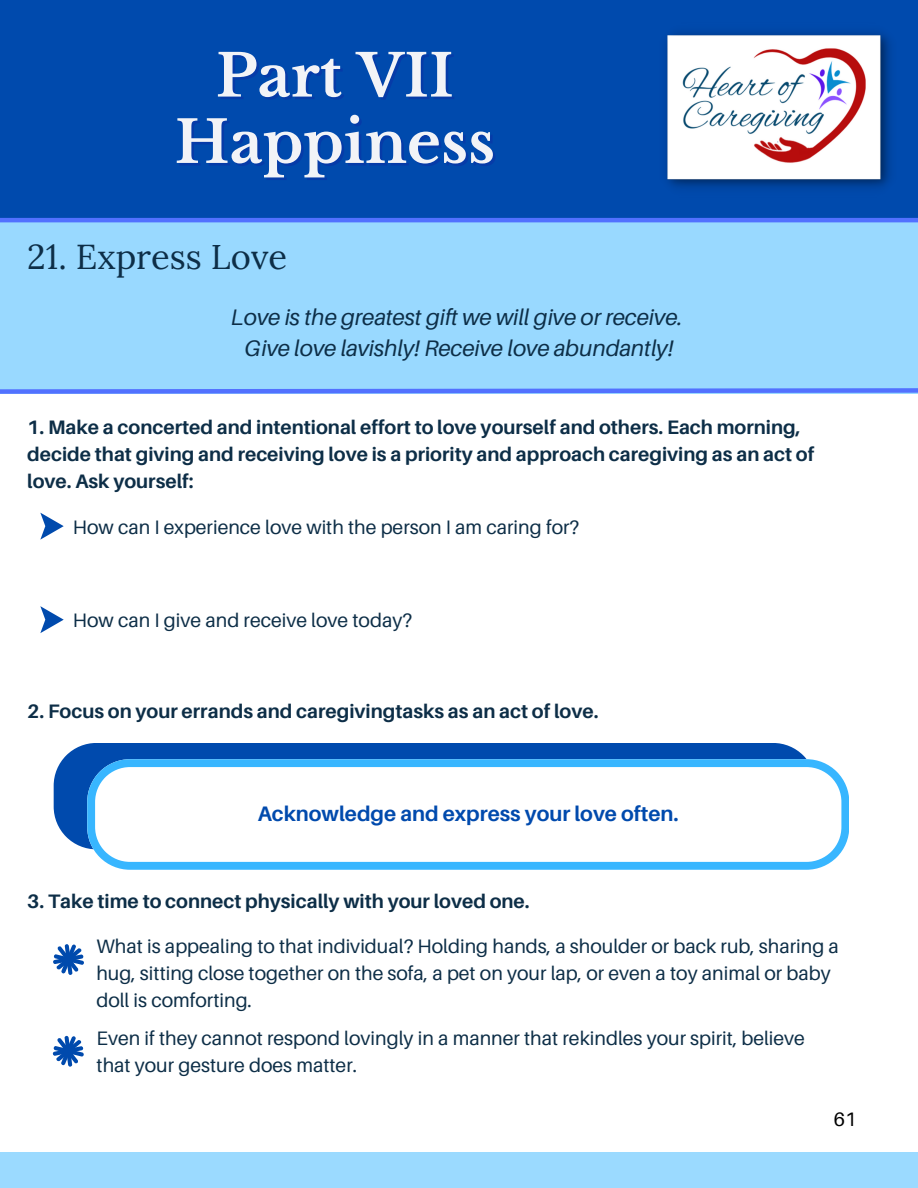
<style>
.page{position:relative;width:918px;height:1188px;background:#fff}
.page>*{position:absolute;margin:0;border:0;box-sizing:border-box;transform-origin:0 0}
.t1{font:700 58.05px "Libre Baskerville";color:#f2f3f7}
.t2{font:34.5px "Lora";color:#0d2e47}
.t3{font:italic 22.5px "Aileron";color:#0d2e47}
.t4{font:700 21px "Aileron";color:#004aad}
.t5{font:19.5px/27px "Aileron";color:#0d2e47}
.t6{font:700 19.5px/27px "Aileron";color:#0d2e47}
.t7{font:19.5px "Aileron";color:#000}
</style>
<div class="page">
<div style="left:0;top:0;width:918px;height:220px;background:#004aad"></div>
<img style="left:666px;top:32px;width:225px;height:156px">
<div style="left:0;top:220px;width:918px;height:174px;background:#99d9ff"></div>
<hr style="left:0;top:218px;width:918px;height:4px;background:#5271ff">
<svg style="left:0;top:388px;width:918px;height:6px;background:#638aff"></svg>
<div style="left:0;top:1152px;width:918px;height:36px;background:#9bdaff"></div>
<svg style="left:40px;top:513px;width:24px;height:27px"></svg>
<svg style="left:40px;top:606px;width:24px;height:27px"></svg>
<div style="left:54px;top:743px;width:753px;height:106px;background:#004aad"></div>
<svg style="left:87px;top:759px;width:762px;height:110px"></svg>
<svg style="left:53px;top:944px;width:31px;height:30px"></svg>
<svg style="left:52px;top:1036px;width:32px;height:30px"></svg>
<p class="t1" style="left:216px;top:40px;width:239px">Part VII</p>
<p class="t1" style="left:175px;top:107px;width:322px">Happiness</p>
<p class="t2" style="left:27px;top:234px;width:261px">21. Express Love</p>
<p class="t3" style="left:231px;top:303px;width:453px">Love is the greatest gift we will give or receive.</p>
<p class="t3" style="left:244px;top:334px;width:431px">Give love lavishly! Receive love abundantly!</p>
<p class="t6" style="left:27px;top:413px;width:789px">1. Make a concerted and intentional effort to love yourself and others. Each morning, decide that giving and receiving love is a priority and approach caregiving as an act of love. Ask yourself:</p>
<p class="t5" style="left:73px;top:513px;width:508px">How can I experience love with the person I am caring for?</p>
<p class="t5" style="left:73px;top:607px;width:341px">How can I give and receive love today?</p>
<p class="t6" style="left:27px;top:697px;width:573px">2. Focus on your errands and caregivingtasks as an act of love.</p>
<p class="t4" style="left:258px;top:800px;width:423px">Acknowledge and express your love often.</p>
<p class="t6" style="left:27px;top:888px;width:504px">3. Take time to connect physically with your loved one.</p>
<p class="t5" style="left:96px;top:932px;width:744px">What is appealing to that individual? Holding hands, a shoulder or back rub, sharing a hug, sitting close together on the sofa, a pet on your lap, or even a toy animal or baby doll is comforting.</p>
<p class="t5" style="left:97px;top:1024px;width:710px">Even if they cannot respond lovingly in a manner that rekindles your spirit, believe that your gesture does matter.</p>
<p class="t7" style="left:834px;top:1107px;width:24px">61</p>
</div>
